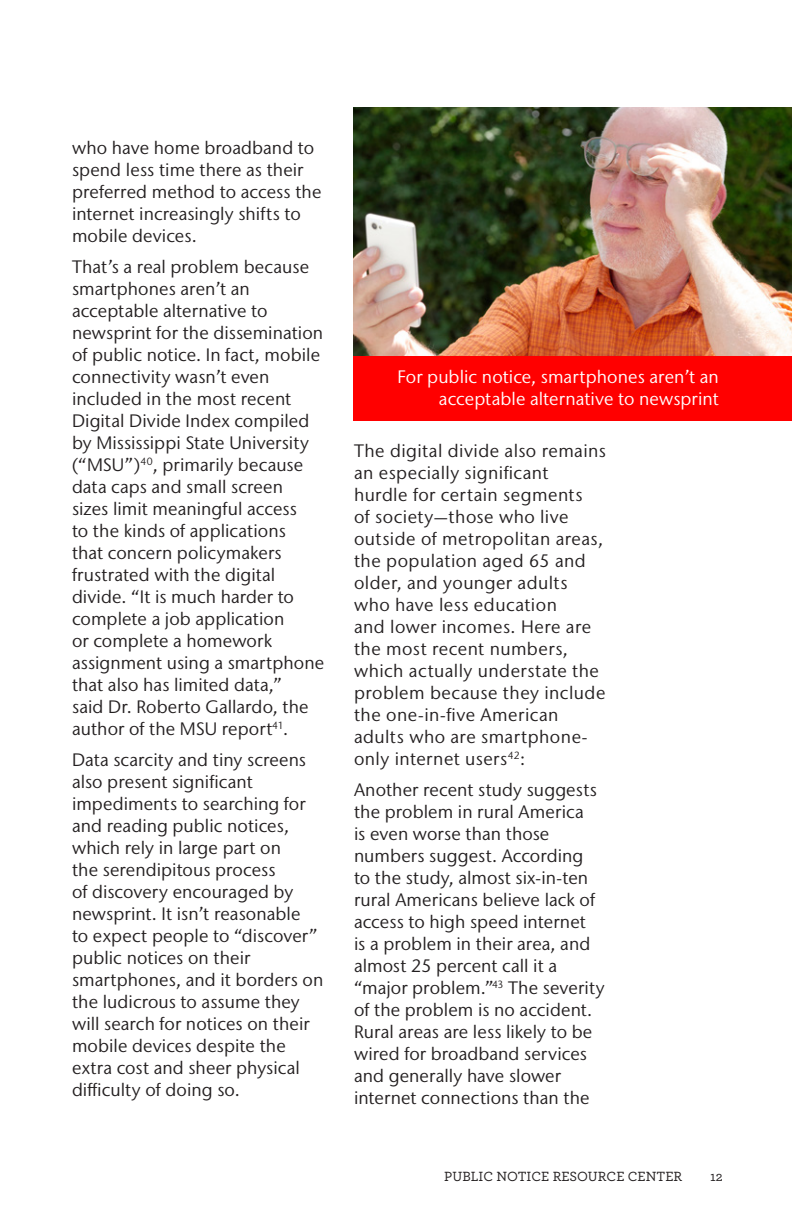
<style>
.page{position:relative;width:792px;height:1224px;background:#fff}
.page>*{position:absolute;margin:0;border:0;box-sizing:border-box;transform-origin:0 0}
.t1{font:18px/22px "Stone Sans IIITC Pro";letter-spacing:.005em;color:#231f20}
.t2{font:18px/22px "Stone Sans IIITC Pro";letter-spacing:.025em;color:#231f20}
.t3{font:18px/22px "Stone Sans IIITC Pro";letter-spacing:.005em;color:#fff;text-align:right}
.t4{font:500 14px "Archer";color:#231f20}
</style>
<div class="page">
<div style="left:354px;top:108px;width:438px;height:312px;background:#f00"></div>
<img style="left:354px;top:108px;width:438px;height:248px">
<p class="t1" style="left:72px;top:137px;width:251px">who have home broadband to spend less time there as their preferred method to access the internet increasingly shifts to mobile devices.</p>
<p class="t1" style="left:72px;top:256px;width:254px">That’s a real problem because smartphones aren’t an acceptable alternative to newsprint for the dissemination of public notice. In fact, mobile connectivity wasn’t even included in the most recent<br>Digital Divide Index compiled by Mississippi State University (“MSU”)<sup>40</sup>, primarily because data caps and small screen<br>sizes limit meaningful access<br>to the kinds of applications<br>that concern policymakers frustrated with the digital divide. “It is much harder to complete a job application<br>or complete a homework assignment using a smartphone that also has limited data,”<br>said Dr. Roberto Gallardo, the author of the MSU report<sup>41</sup>.</p>
<p class="t1" style="left:72px;top:749px;width:253px">Data scarcity and tiny screens also present significant impediments to searching for and reading public notices, which rely in large part on<br>the serendipitous process<br>of discovery encouraged by newsprint. It isn’t reasonable<br>to expect people to “discover” public notices on their smartphones, and it borders on the ludicrous to assume they will search for notices on their mobile devices despite the extra cost and sheer physical difficulty of doing so.</p>
<p class="t3" style="left:397px;top:365px;width:323px">For public notice, smartphones aren’t an acceptable alternative to newsprint</p>
<p class="t2" style="left:354px;top:439px;width:253px">The digital divide also remains an especially significant hurdle for certain segments<br>of society—those who live outside of metropolitan areas, the population aged 65 and older, and younger adults who have less education<br>and lower incomes. Here are the most recent numbers, which actually understate the problem because they include the one-in-five American adults who are smartphone&shy;only internet users<sup>42</sup>:</p>
<p class="t1" style="left:354px;top:778px;width:252px">Another recent study suggests the problem in rural America<br>is even worse than those numbers suggest. According<br>to the study, almost six-in-ten rural Americans believe lack of access to high speed internet<br>is a problem in their area, and almost 25 percent call it a “major problem.”<sup>43</sup> The severity of the problem is no accident.<br>Rural areas are less likely to be wired for broadband services and generally have slower internet connections than the</p>
<p class="t4" style="left:444px;top:1166px;width:239px">PUBLIC NOTICE RESOURCE CENTER</p>
<p class="t4" style="left:710px;top:1166px;width:14px">12</p>
</div>
